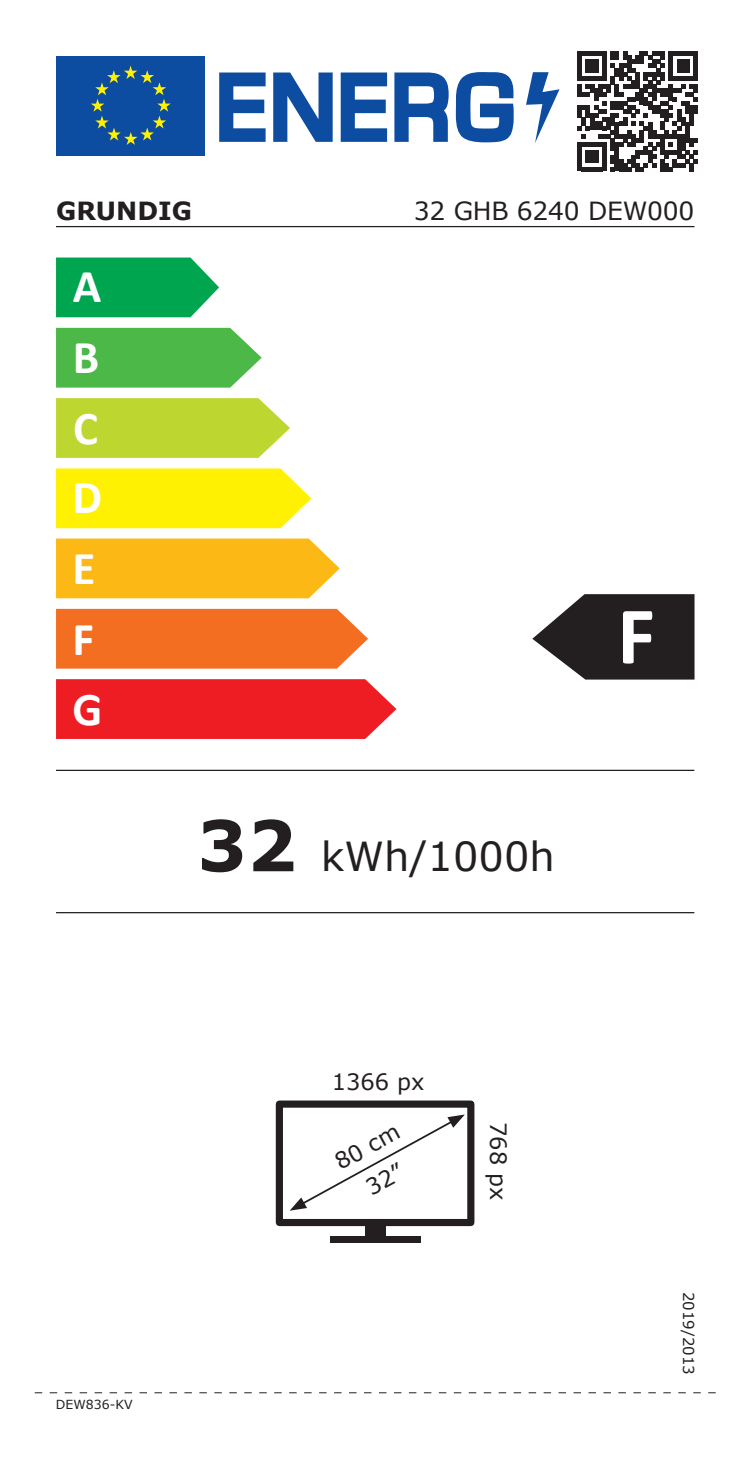
<style>
.page{position:relative;width:752px;height:1460px;background:#fff}
.page>*{position:absolute;margin:0;border:0;box-sizing:border-box;transform-origin:0 0}
.t1{font:700 47.25px/70.5px "Calibri";color:#fff}
.t2{font:40px "Verdana";color:#231f20}
.t3{font:25px "Verdana";letter-spacing:-.01em;color:#231f20}
.t4{font:700 25px "Verdana";color:#231f20}
.t5{font:22.5px "Verdana";color:#231f20}
.t6{font:15px "Verdana";color:#231f20}
.t7{font:12.5px "Verdana";color:#231f20}
.s1{font-weight:700;font-size:70px}
</style>
<div class="page">
<hr style="left:56px;top:226px;width:638px;height:1px;background:#231f20">
<div style="left:56px;top:57px;width:149px;height:99px;background:#0d4da1"></div>
<svg style="left:91px;top:66px;width:80px;height:79px"></svg>
<svg style="left:219px;top:73px;width:46px;height:69px"></svg>
<svg style="left:273px;top:73px;width:59px;height:69px"></svg>
<svg style="left:340px;top:73px;width:47px;height:69px"></svg>
<svg style="left:394px;top:73px;width:54px;height:69px"></svg>
<svg style="left:455px;top:72px;width:58px;height:70px"></svg>
<svg style="left:526px;top:72px;width:33px;height:71px"></svg>
<svg style="left:35px;top:1392px;width:680px;height:1px"></svg>
<svg style="left:577px;top:51px;width:120px;height:120px"></svg>
<svg style="left:56px;top:679px;width:340px;height:60px;background:#ee262c"></svg>
<div style="left:56px;top:609px;width:312px;height:60px;background:#f36e21"></div>
<div style="left:56px;top:539px;width:283px;height:59px;background:#fcb814"></div>
<svg style="left:56px;top:468px;width:255px;height:60px;background:#fff110"></svg>
<svg style="left:56px;top:398px;width:234px;height:60px;background:#c2d83d"></svg>
<svg style="left:56px;top:328px;width:205px;height:60px;background:#5abd56"></svg>
<svg style="left:56px;top:258px;width:163px;height:59px;background:#15ac5e"></svg>
<svg style="left:532px;top:594px;width:162px;height:86px"></svg>
<hr style="left:56px;top:770px;width:638px;height:1px;background:#231f20">
<hr style="left:56px;top:912px;width:638px;height:1px;background:#231f20">
<div style="left:364px;top:1220px;width:21px;height:17px;background:#231f20"></div>
<div style="left:330px;top:1236px;width:90px;height:6px;background:#231f20"></div>
<div style="left:275px;top:1100px;width:199px;height:126px;border:7px solid #231f20"></div>
<svg style="left:289px;top:1114px;width:175px;height:97px"></svg>
<p class="t4" style="left:56px;top:194px;width:137px">GRUNDIG</p>
<p class="t3" style="left:414px;top:195px;width:282px">32 GHB 6240 DEW000</p>
<h1 class="t1" style="left:73px;top:251px;width:31px">A<br>B<br>C<br>D<br>E<br>F<br>G</h1>
<h2 class="t2" style="left:197px;top:831px;width:359px"><span class="s1">32</span> kWh/1000h</h2>
<p class="t5" style="left:332px;top:1067px;width:94px">1366 px</p>
<p class="t5" style="left:329px;top:1150px;width:72px;rotate:-28deg">80 cm</p>
<p class="t5" style="left:512px;top:1122px;width:80px;rotate:90deg">768 px</p>
<p class="t7" style="left:56px;top:1396px;width:78px">DEW836-KV</p>
<p class="t6" style="left:697px;top:1292px;width:85px;rotate:90deg">2019/2013</p>
</div>
